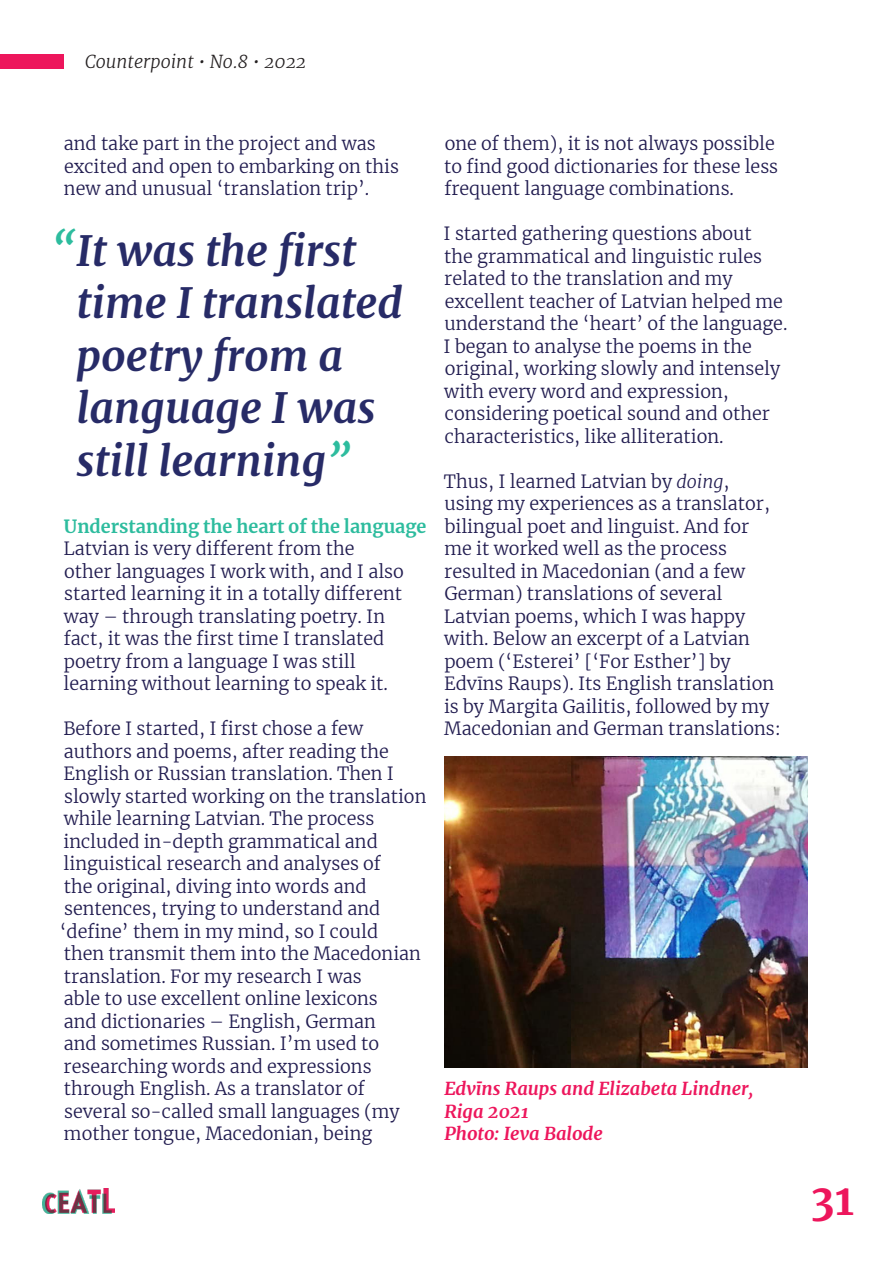
<style>
.page{position:relative;width:893px;height:1263px;background:#fff}
.page>*{position:absolute;margin:0;border:0;box-sizing:border-box;transform-origin:0 0}
.t1{font:italic 700 42px/52.5px "Merriweather";color:#272b67}
.folionumber{font:700 42px "Merriweather";color:#ed165c}
.smallbody{font:300 18px/22.5px "Merriweather";color:#211c50}
.smallbody-2{font:italic 700 18px "Merriweather";color:#ed165c}
.smallbody-3{font:700 18px "Merriweather";color:#2dbc9e}
.t2{font:italic 300 18px "Merriweather";color:#231f20}
.s1{color:#2dbc9e}
.s2{font-style:italic}
</style>
<div class="page">
<div style="left:0;top:54px;width:63px;height:14px;background:#ed165c"></div>
<img style="left:43px;top:1189px;width:71px;height:25px">
<img style="left:444px;top:757px;width:364px;height:310px">
<p class="t2" style="left:85px;top:50px;width:223px">Counterpoint • No.8 • 2022</p>
<p class="smallbody" style="left:64px;top:132px;width:337px">and take part in the project and was excited and open to embarking on this new and unusual ‘translation trip’.</p>
<h2 class="t1" style="left:77px;top:223px;width:328px;text-indent:-24px"><span class="s1">“</span>It was the first time I translated poetry from a language I was still learning<span class="s1">”</span></h2>
<p class="smallbody-3" style="left:64px;top:513px;width:364px">Understanding the heart of the language</p>
<p class="smallbody" style="left:63px;top:537px;width:342px">Latvian is very different from the other languages I work with, and I also started learning it in a totally different way – through translating poetry. In fact, it was the first time I translated poetry from a language I was still learning without learning to speak it.</p>
<p class="smallbody" style="left:60px;top:717px;width:368px">Before I started, I first chose a few authors and poems, after reading the English or Russian translation. Then I slowly started working on the translation while learning Latvian. The process included in-depth grammatical and linguistical research and analyses of<br>the original, diving into words and sentences, trying to understand and ‘define’ them in my mind, so I could<br>then transmit them into the Macedonian translation. For my research I was<br>able to use excellent online lexicons<br>and dictionaries – English, German<br>and sometimes Russian. I’m used to researching words and expressions through English. As a translator of several so-called small languages (my mother tongue, Macedonian, being</p>
<p class="smallbody" style="left:444px;top:132px;width:335px">one of them), it is not always possible to find good dictionaries for these less frequent language combinations.</p>
<p class="smallbody" style="left:444px;top:222px;width:345px">I started gathering questions about<br>the grammatical and linguistic rules related to the translation and my excellent teacher of Latvian helped me understand the ‘heart’ of the language.<br>I began to analyse the poems in the original, working slowly and intensely with every word and expression, considering poetical sound and other characteristics, like alliteration.</p>
<p class="smallbody" style="left:444px;top:469px;width:339px">Thus, I learned Latvian by <span class="s2">doing</span>, using my experiences as a translator, bilingual poet and linguist. And for<br>me it worked well as the process resulted in Macedonian (and a few German) translations of several Latvian poems, which I was happy with. Below an excerpt of a Latvian poem (‘Esterei’ [‘For Esther’] by Edvīns Raups). Its English translation is by Margita Gailitis, followed by my Macedonian and German translations:</p>
<p class="smallbody-2" style="left:444px;top:1076px;width:311px">Edvīns Raups and Elizabeta Lindner,</p>
<p class="smallbody-2" style="left:444px;top:1099px;width:86px">Riga 2021</p>
<p class="smallbody-2" style="left:444px;top:1121px;width:160px">Photo: Ieva Balode</p>
<p class="folionumber" style="left:811px;top:1171px;width:45px">31</p>
</div>
